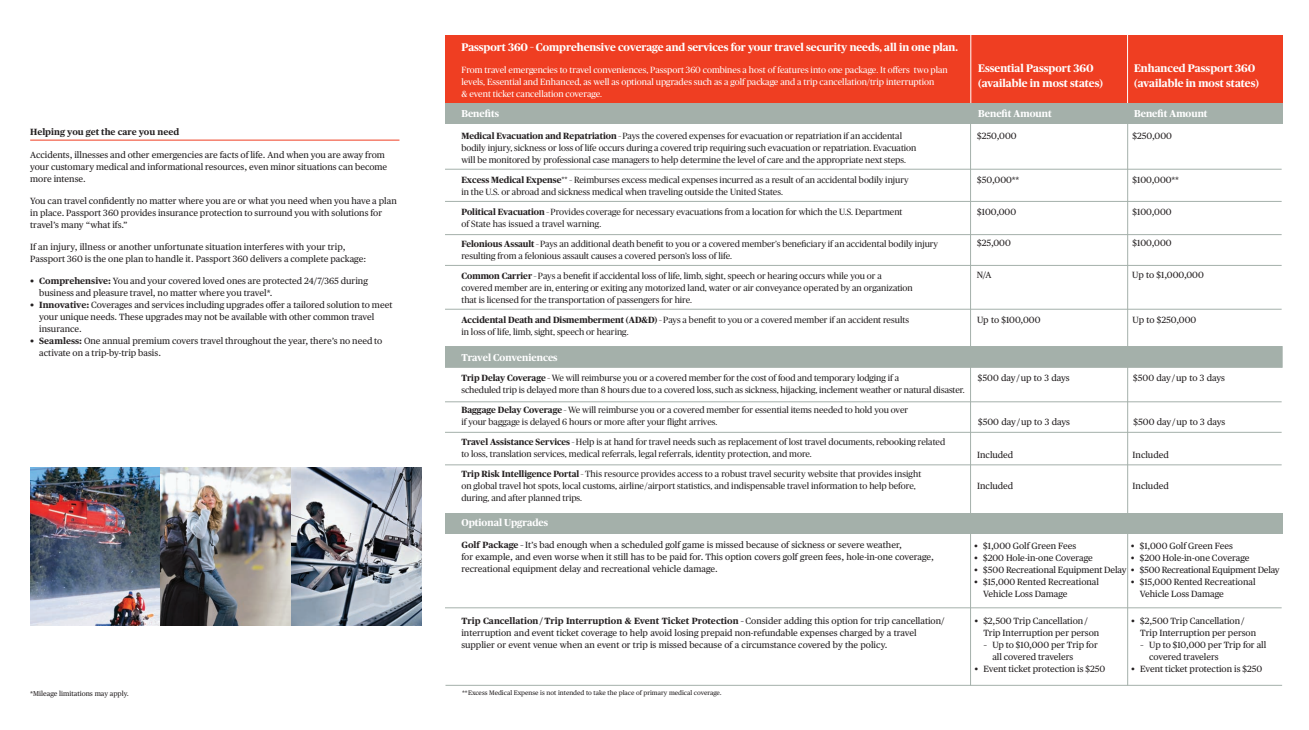
<style>
.page{position:relative;width:1309px;height:730px;background:#fff}
.page>*{position:absolute;margin:0;border:0;box-sizing:border-box;transform-origin:0 0}
.t1{font:700 11px/15px "Chubb Publico";color:#fff}
.t2{font:700 10px "Chubb Publico";color:#fff}
.t3{font:9px/12px "Chubb Publico Text";color:#231f20}
.t4{font:9px/12px "Chubb Publico";color:#231f20}
.t5{font:9px/12px "Chubb Publico";color:#fff}
.t6{font:9px "Chubb Publico Text";letter-spacing:-.02em;color:#231f20}
.t7{font:700 9px "Chubb Publico Text";color:#231f20}
.t8{font:7px "Chubb Publico Text";color:#231f20}
.t9{font:6.5px "Chubb Publico Text";color:#231f20}
.s1{font-weight:700}
</style>
<div class="page">
<img style="left:30px;top:467px;width:391px;height:158px">
<div style="left:445px;top:35px;width:836px;height:69px;background:#ef3e22"></div>
<div style="left:445px;top:103px;width:836px;height:21px;background:#a4b0aa"></div>
<div style="left:445px;top:513px;width:836px;height:20px;background:#a4b0aa"></div>
<div style="left:445px;top:346px;width:837px;height:22px;background:#a4b0aa;border:1px solid #a4b0aa"></div>
<hr style="left:30px;top:140px;width:369px;height:1px;background:#ef3e22">
<hr style="left:445px;top:169px;width:836px;height:1px;background:#a4b0aa">
<hr style="left:445px;top:201px;width:836px;height:1px;background:#a4b0aa">
<hr style="left:445px;top:234px;width:836px;height:1px;background:#a4b0aa">
<hr style="left:445px;top:265px;width:836px;height:1px;background:#a4b0aa">
<hr style="left:445px;top:309px;width:836px;height:1px;background:#a4b0aa">
<hr style="left:445px;top:401px;width:836px;height:1px;background:#a4b0aa">
<hr style="left:445px;top:432px;width:836px;height:1px;background:#a4b0aa">
<hr style="left:445px;top:464px;width:836px;height:1px;background:#a4b0aa">
<hr style="left:970px;top:103px;width:1px;height:582px;background:#a4b0aa">
<hr style="left:1127px;top:103px;width:1px;height:582px;background:#a4b0aa">
<hr style="left:445px;top:607px;width:836px;height:1px;background:#a4b0aa">
<hr style="left:445px;top:685px;width:836px;height:1px;background:#a4b0aa">
<hr style="left:970px;top:34px;width:1px;height:69px;background:#fff">
<hr style="left:1126px;top:34px;width:1px;height:69px;background:#fff">
<p class="t7" style="left:30px;top:125px;width:150px">Helping you get the care you need</p>
<p class="t3" style="left:30px;top:148px;width:358px">Accidents, illnesses and other emergencies are facts of life. And when you are away from your customary medical and informational resources, even minor situations can become more intense.</p>
<p class="t3" style="left:30px;top:194px;width:368px">You can travel confidently no matter where you are or what you need when you have a plan in place. Passport 360 provides insurance protection to surround you with solutions for travel’s many “what ifs.”</p>
<p class="t3" style="left:30px;top:240px;width:337px">If an injury, illness or another unfortunate situation interferes with your trip,<br>Passport 360 is the one plan to handle it. Passport 360 delivers a complete package:</p>
<p class="t3" style="left:39px;top:274px;width:330px;text-indent:-9px"><span class="s1">• Comprehensive:</span> You and your covered loved ones are protected 24/7/365 during business and pleasure travel, no matter where you travel*.</p>
<p class="t3" style="left:39px;top:298px;width:354px;text-indent:-9px"><span class="s1">• Innovative:</span> Coverages and services including upgrades offer a tailored solution to meet your unique needs. These upgrades may not be available with other common travel insurance.</p>
<p class="t3" style="left:39px;top:334px;width:345px;text-indent:-9px"><span class="s1">• Seamless:</span> One annual premium covers travel throughout the year, there’s no need to activate on a trip-by-trip basis.</p>
<p class="t1" style="left:461px;top:39px;width:498px">Passport 360 – Comprehensive coverage and services for your travel security needs, all in one plan.</p>
<p class="t5" style="left:461px;top:63px;width:488px">From travel emergencies to travel conveniences, Passport 360 combines a host of features into one package. It offers two plan levels, Essential and Enhanced, as well as optional upgrades such as a golf package and a trip cancellation/trip interruption<br>&amp; event ticket cancellation coverage.</p>
<p class="t2" style="left:461px;top:106px;width:39px">Benefits</p>
<p class="t4" style="left:461px;top:129px;width:456px"><span class="s1">Medical Evacuation and Repatriation</span> – Pays the covered expenses for evacuation or repatriation if an accidental bodily injury, sickness or loss of life occurs during a covered trip requiring such evacuation or repatriation. Evacuation will be monitored by professional case managers to help determine the level of care and the appropriate next steps.</p>
<p class="t4" style="left:461px;top:173px;width:448px"><span class="s1">Excess Medical Expense</span>** – Reimburses excess medical expenses incurred as a result of an accidental bodily injury in the U.S. or abroad and sickness medical when traveling outside the United States.</p>
<p class="t4" style="left:461px;top:205px;width:442px"><span class="s1">Political Evacuation</span> – Provides coverage for necessary evacuations from a location for which the U.S. Department of State has issued a travel warning.</p>
<p class="t4" style="left:461px;top:237px;width:478px"><span class="s1">Felonious Assault</span> – Pays an additional death benefit to you or a covered member’s beneficiary if an accidental bodily injury resulting from a felonious assault causes a covered person’s loss of life.</p>
<p class="t4" style="left:461px;top:269px;width:453px"><span class="s1">Common Carrier</span> – Pays a benefit if accidental loss of life, limb, sight, speech or hearing occurs while you or a covered member are in, entering or exiting any motorized land, water or air conveyance operated by an organization that is licensed for the transportation of passengers for hire.</p>
<p class="t4" style="left:461px;top:313px;width:449px"><span class="s1">Accidental Death and Dismemberment (AD&amp;D)</span> – Pays a benefit to you or a covered member if an accident results in loss of life, limb, sight, speech or hearing.</p>
<p class="t2" style="left:461px;top:350px;width:98px">Travel Conveniences</p>
<p class="t4" style="left:461px;top:371px;width:504px"><span class="s1">Trip Delay Coverage</span> – We will reimburse you or a covered member for the cost of food and temporary lodging if a<br>scheduled trip is delayed more than 8 hours due to a covered loss, such as sickness, hijacking, inclement weather or natural disaster.</p>
<p class="t4" style="left:461px;top:403px;width:448px"><span class="s1">Baggage Delay Coverage</span> – We will reimburse you or a covered member for essential items needed to hold you over if your baggage is delayed 6 hours or more after your flight arrives.</p>
<p class="t4" style="left:461px;top:435px;width:485px"><span class="s1">Travel Assistance Services</span> – Help is at hand for travel needs such as replacement of lost travel documents, rebooking related to loss, translation services, medical referrals, legal referrals, identity protection, and more.</p>
<p class="t4" style="left:461px;top:467px;width:461px"><span class="s1">Trip Risk Intelligence Portal</span> – This resource provides access to a robust travel security website that provides insight on global travel hot spots, local customs, airline/airport statistics, and indispensable travel information to help before, during, and after planned trips.</p>
<p class="t2" style="left:461px;top:515px;width:88px">Optional Upgrades</p>
<p class="t3" style="left:461px;top:538px;width:474px"><span class="s1">Golf Package</span> – It’s bad enough when a scheduled golf game is missed because of sickness or severe weather,<br>for example, and even worse when it still has to be paid for. This option covers golf green fees, hole-in-one coverage, recreational equipment delay and recreational vehicle damage.</p>
<p class="t3" style="left:461px;top:614px;width:484px"><span class="s1">Trip Cancellation/Trip Interruption &amp; Event Ticket Protection</span> – Consider adding this option for trip cancellation/ interruption and event ticket coverage to help avoid losing prepaid non-refundable expenses charged by a travel supplier or event venue when an event or trip is missed because of a circumstance covered by the policy.</p>
<p class="t8" style="left:30px;top:688px;width:100px">*Mileage limitations may apply.</p>
<p class="t9" style="left:462px;top:688px;width:261px">**Excess Medical Expense is not intended to take the place of primary medical coverage.</p>
<p class="t1" style="left:977px;top:60px;width:126px">Essential Passport 360 (available in most states)</p>
<p class="t2" style="left:977px;top:106px;width:75px">Benefit Amount</p>
<p class="t1" style="left:1133px;top:60px;width:126px">Enhanced Passport 360 (available in most states)</p>
<p class="t2" style="left:1133px;top:106px;width:75px">Benefit Amount</p>
<p class="t3" style="left:976px;top:129px;width:41px">$250,000</p>
<p class="t3" style="left:1132px;top:129px;width:41px">$250,000</p>
<p class="t3" style="left:976px;top:173px;width:44px">$50,000**</p>
<p class="t3" style="left:1132px;top:173px;width:48px">$100,000**</p>
<p class="t3" style="left:976px;top:205px;width:40px">$100,000</p>
<p class="t3" style="left:1132px;top:205px;width:40px">$100,000</p>
<p class="t3" style="left:976px;top:237px;width:35px">$25,000</p>
<p class="t3" style="left:1132px;top:237px;width:40px">$100,000</p>
<p class="t3" style="left:976px;top:268px;width:16px">N/A</p>
<p class="t3" style="left:1131px;top:268px;width:73px">Up to $1,000,000</p>
<p class="t3" style="left:976px;top:313px;width:65px">Up to $100,000</p>
<p class="t3" style="left:1132px;top:313px;width:65px">Up to $250,000</p>
<p class="t3" style="left:977px;top:372px;width:93px">$500 day/up to 3 days</p>
<p class="t3" style="left:1132px;top:372px;width:93px">$500 day/up to 3 days</p>
<p class="t3" style="left:977px;top:415px;width:93px">$500 day/up to 3 days</p>
<p class="t3" style="left:1133px;top:415px;width:93px">$500 day/up to 3 days</p>
<p class="t3" style="left:976px;top:448px;width:38px">Included</p>
<p class="t3" style="left:1132px;top:448px;width:38px">Included</p>
<p class="t3" style="left:976px;top:479px;width:38px">Included</p>
<p class="t3" style="left:1132px;top:479px;width:38px">Included</p>
<p class="t3" style="left:1130px;top:539px;width:104px">• $1,000 Golf Green Fees</p>
<p class="t3" style="left:1130px;top:551px;width:120px">• $200 Hole-in-one Coverage</p>
<p class="t6" style="left:1130px;top:563px;width:150px">• $500 Recreational Equipment Delay</p>
<p class="t3" style="left:1139px;top:575px;width:117px;text-indent:-9px">• $15,000 Rented Recreational<br>Vehicle Loss Damage</p>
<p class="t3" style="left:1139px;top:614px;width:117px;text-indent:-9px">• $2,500 Trip Cancellation/<br>Trip Interruption per person</p>
<p class="t3" style="left:1148px;top:638px;width:119px;text-indent:-9px">– Up to $10,000 per Trip for all covered travelers</p>
<p class="t3" style="left:1130px;top:662px;width:132px">• Event ticket protection is $250</p>
<p class="t3" style="left:973px;top:539px;width:104px">• $1,000 Golf Green Fees</p>
<p class="t3" style="left:973px;top:551px;width:120px">• $200 Hole-in-one Coverage</p>
<p class="t3" style="left:973px;top:563px;width:154px">• $500 Recreational Equipment Delay</p>
<p class="t3" style="left:982px;top:575px;width:117px;text-indent:-9px">• $15,000 Rented Recreational<br>Vehicle Loss Damage</p>
<p class="t3" style="left:983px;top:614px;width:117px;text-indent:-9px">• $2,500 Trip Cancellation/<br>Trip Interruption per person</p>
<p class="t3" style="left:992px;top:638px;width:107px;text-indent:-9px">– Up to $10,000 per Trip for all covered travelers</p>
<p class="t3" style="left:974px;top:662px;width:132px">• Event ticket protection is $250</p>
</div>
